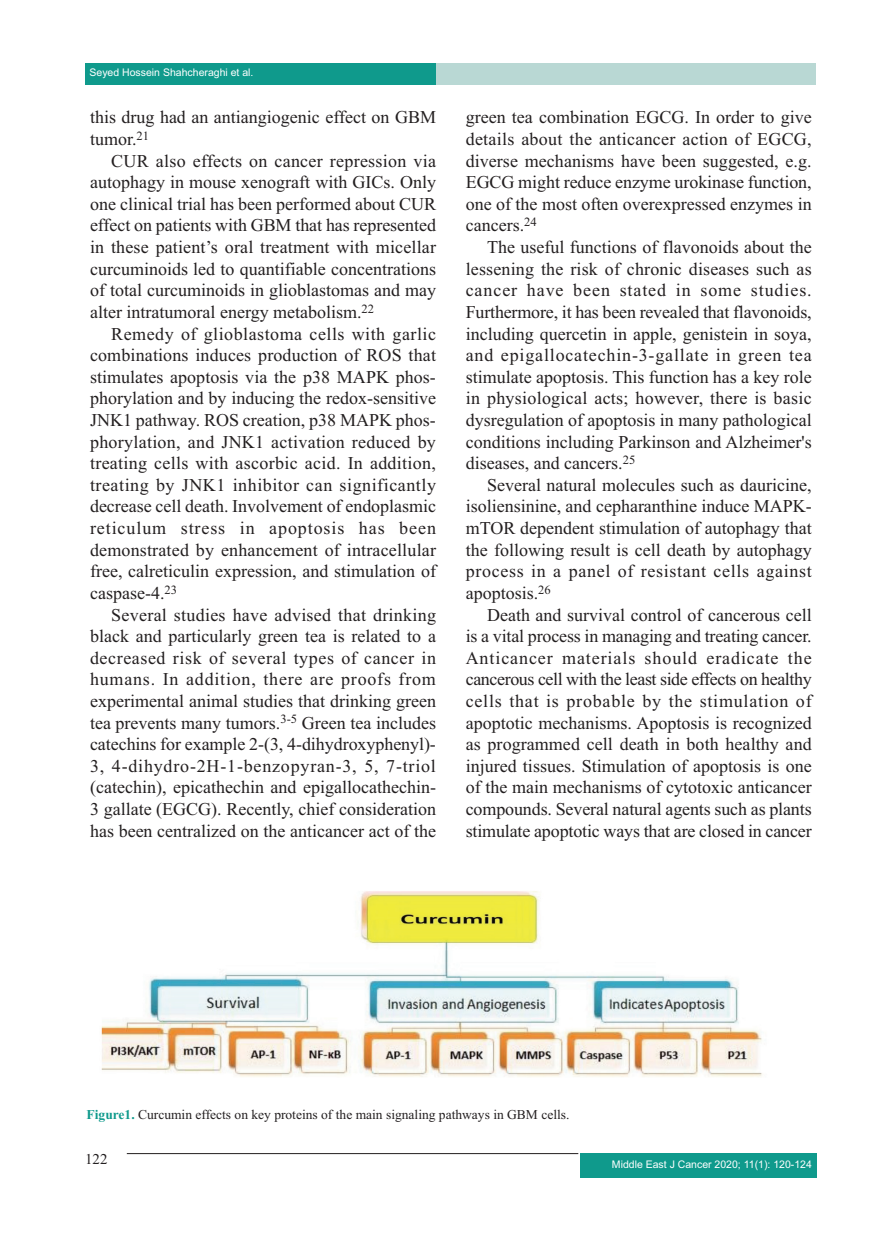
<style>
.page{position:relative;width:893px;height:1234px;background:#fff}
.page>*{position:absolute;margin:0;border:0;box-sizing:border-box;transform-origin:0 0}
.t1{font:18px/21.6px "Times New Roman";color:#231f20;text-align:justify}
.t2{font:15px "Times New Roman";color:#231f20}
.t3{font:13.5px "Times New Roman";color:#231f20}
.t4{font:10.5px "Arial";color:#fff}
.s1{font-weight:700;color:#0f9a8c}
</style>
<div class="page">
<div style="left:86px;top:64px;width:730px;height:21px;background:#b9d8d4"></div>
<div style="left:85px;top:64px;width:351px;height:21px;background:#0f9a8c"></div>
<div style="left:580px;top:1153px;width:236px;height:24px;background:#0f9a8c"></div>
<hr style="left:127px;top:1152px;width:451px;height:1px;background:#231f20">
<img style="left:101px;top:891px;width:661px;height:186px">
<p class="t4" style="left:90px;top:68px;width:165px">Seyed Hossein Shahcheraghi et al.</p>
<p class="t1" style="left:90px;top:108px;width:347px">this drug had an antiangiogenic effect on GBM tumor.<sup>21</sup></p>
<p class="t1" style="left:90px;top:151px;width:347px;text-indent:21px">CUR also effects on cancer repression via autophagy in mouse xenograft with GICs. Only one clinical trial has been performed about CUR effect on patients with GBM that has represented in these patient’s oral treatment with micellar curcuminoids led to quantifiable concentrations of total curcuminoids in glioblastomas and may alter intratumoral energy metabolism.<sup>22</sup></p>
<p class="t1" style="left:90px;top:324px;width:347px;text-indent:21px">Remedy of glioblastoma cells with garlic combinations induces production of ROS that stimulates apoptosis via the p38 MAPK phos&shy;phorylation and by inducing the redox-sensitive JNK1 pathway. ROS creation, p38 MAPK phos&shy;phorylation, and JNK1 activation reduced by treating cells with ascorbic acid. In addition, treating by JNK1 inhibitor can significantly decrease cell death. Involvement of endoplasmic reticulum stress in apoptosis has been demonstrated by enhancement of intracellular free, calreticulin expression, and stimulation of caspase-4.<sup>23</sup></p>
<p class="t1" style="left:90px;top:605px;width:347px;text-indent:21px">Several studies have advised that drinking black and particularly green tea is related to a decreased risk of several types of cancer in humans. In addition, there are proofs from experimental animal studies that drinking green tea prevents many tumors.<sup>3-5</sup> Green tea includes catechins for example 2-(3, 4-dihydroxyphenyl)- 3, 4-dihydro-2H-1-benzopyran-3, 5, 7-triol (catechin), epicathechin and epigallocathechin-3 gallate (EGCG). Recently, chief consideration has been centralized on the anticancer act of the</p>
<p class="t1" style="left:466px;top:108px;width:347px">green tea combination EGCG. In order to give details about the anticancer action of EGCG, diverse mechanisms have been suggested, e.g.<br>EGCG might reduce enzyme urokinase function, one of the most often overexpressed enzymes in cancers.<sup>24</sup></p>
<p class="t1" style="left:466px;top:238px;width:347px;text-indent:21px">The useful functions of flavonoids about the lessening the risk of chronic diseases such as cancer have been stated in some studies.<br>Furthermore, it has been revealed that flavonoids, including quercetin in apple, genistein in soya, and epigallocatechin-3-gallate in green tea stimulate apoptosis. This function has a key role in physiological acts; however, there is basic dysregulation of apoptosis in many pathological conditions including Parkinson and Alzheimer's diseases, and cancers.<sup>25</sup></p>
<p class="t1" style="left:466px;top:475px;width:347px;text-indent:21px">Several natural molecules such as dauricine, isoliensinine, and cepharanthine induce MAPK&shy;mTOR dependent stimulation of autophagy that the following result is cell death by autophagy process in a panel of resistant cells against apoptosis.<sup>26</sup></p>
<p class="t1" style="left:466px;top:605px;width:347px;text-indent:21px">Death and survival control of cancerous cell is a vital process in managing and treating cancer.<br>Anticancer materials should eradicate the cancerous cell with the least side effects on healthy cells that is probable by the stimulation of apoptotic mechanisms. Apoptosis is recognized as programmed cell death in both healthy and injured tissues. Stimulation of apoptosis is one of the main mechanisms of cytotoxic anticancer compounds. Several natural agents such as plants stimulate apoptotic ways that are closed in cancer</p>
<p class="t3" style="left:87px;top:1109px;width:484px"><span class="s1">Figure1.</span> Curcumin effects on key proteins of the main signaling pathways in GBM cells.</p>
<p class="t2" style="left:85px;top:1152px;width:24px">122</p>
<p class="t4" style="left:612px;top:1160px;width:201px">Middle East J Cancer 2020; 11(1): 120-124</p>
</div>
